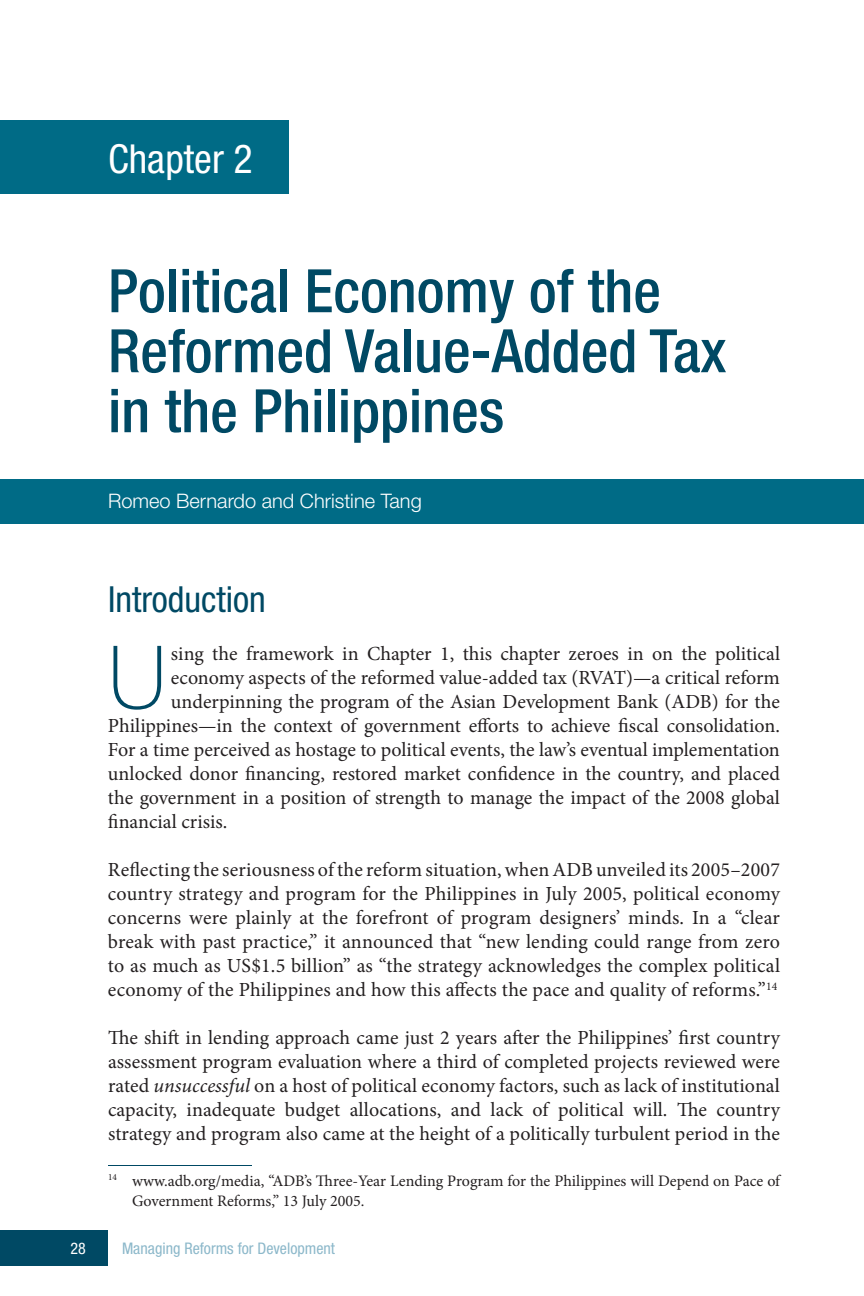
<style>
.page{position:relative;width:864px;height:1296px;background:#fff}
.page>*{position:absolute;margin:0;border:0;box-sizing:border-box;transform-origin:0 0}
.t1{font:100 87.2px "Helvetica Neue";color:#004964}
.t2{font:500 condensed 60px/60px "Helvetica Neue";color:#004964}
.t3{font:condensed 40px "Helvetica Neue";color:#fff}
.t4{font:condensed 36px "Helvetica Neue";color:#004964}
.t5{font:20px/24px "Minion Pro";color:#231f20;text-align:justify}
.t6{font:300 20px "Helvetica Neue";color:#fff}
.t7{font:16px/20px "Minion Pro";color:#231f20}
.t8{font:condensed 16px "Helvetica Neue";color:#8cb8ca}
.t9{font:condensed 16px "Helvetica Neue";color:#fff}
.s1{font-style:italic}
</style>
<div class="page">
<div style="left:0;top:479px;width:864px;height:45px;background:#006b86"></div>
<div style="left:0;top:1230px;width:108px;height:36px;background:#004964"></div>
<div style="left:0;top:120px;width:288px;height:74px;background:#006b86"></div>
<hr style="left:108px;top:1166px;width:144px;height:1px;background:#004964">
<h3 class="t3" style="left:108px;top:135px;width:146px">Chapter 2</h3>
<h2 class="t2" style="left:108px;top:260px;width:620px">Political Economy of the<br>Reformed Value-Added Tax in the Philippines</h2>
<p class="t6" style="left:108px;top:489px;width:315px">Romeo Bernardo and Christine Tang</p>
<h3 class="t4" style="left:108px;top:579px;width:159px">Introduction</h3>
<h1 class="t1" style="left:108px;top:627px;width:60px">U</h1>
<p class="t5" style="left:171px;top:642px;width:611px">sing the framework in Chapter 1, this chapter zeroes in on the political</p>
<p class="t5" style="left:171px;top:666px;width:611px">economy aspects of the reformed value-added tax (RVAT)—a critical reform</p>
<p class="t5" style="left:171px;top:690px;width:610px">underpinning the program of the Asian Development Bank (ADB) for the</p>
<p class="t5" style="left:108px;top:714px;width:673px">Philippines—in the context of government efforts to achieve fiscal consolidation.</p>
<p class="t5" style="left:108px;top:738px;width:673px">For a time perceived as hostage to political events, the law’s eventual implementation</p>
<p class="t5" style="left:108px;top:762px;width:674px">unlocked donor financing, restored market confidence in the country, and placed</p>
<p class="t5" style="left:108px;top:786px;width:673px">the government in a position of strength to manage the impact of the 2008 global</p>
<p class="t5" style="left:108px;top:810px;width:121px">financial crisis.</p>
<p class="t5" style="left:108px;top:858px;width:674px">Reflecting the seriousness of the reform situation, when ADB unveiled its 2005–2007 country strategy and program for the Philippines in July 2005, political economy concerns were plainly at the forefront of program designers’ minds. In a “clear break with past practice,” it announced that “new lending could range from zero to as much as US$1.5 billion” as “the strategy acknowledges the complex political economy of the Philippines and how this affects the pace and quality of reforms.”<sup>14</sup></p>
<p class="t5" style="left:108px;top:1026px;width:674px">The shift in lending approach came just 2 years after the Philippines’ first country assessment program evaluation where a third of completed projects reviewed were rated <span class="s1">unsuccessful</span> on a host of political economy factors, such as lack of institutional capacity, inadequate budget allocations, and lack of political will. The country strategy and program also came at the height of a politically turbulent period in the</p>
<p class="t7" style="left:132px;top:1171px;width:650px;text-indent:-24px"><sup>14</sup> www.adb.org/media, “ADB’s Three-Year Lending Program for the Philippines will Depend on Pace of<br>Government Reforms,” 13 July 2005.</p>
<p class="t9" style="left:71px;top:1239px;width:17px">28</p>
<p class="t8" style="left:122px;top:1239px;width:215px">Managing Reforms for Development</p>
</div>
